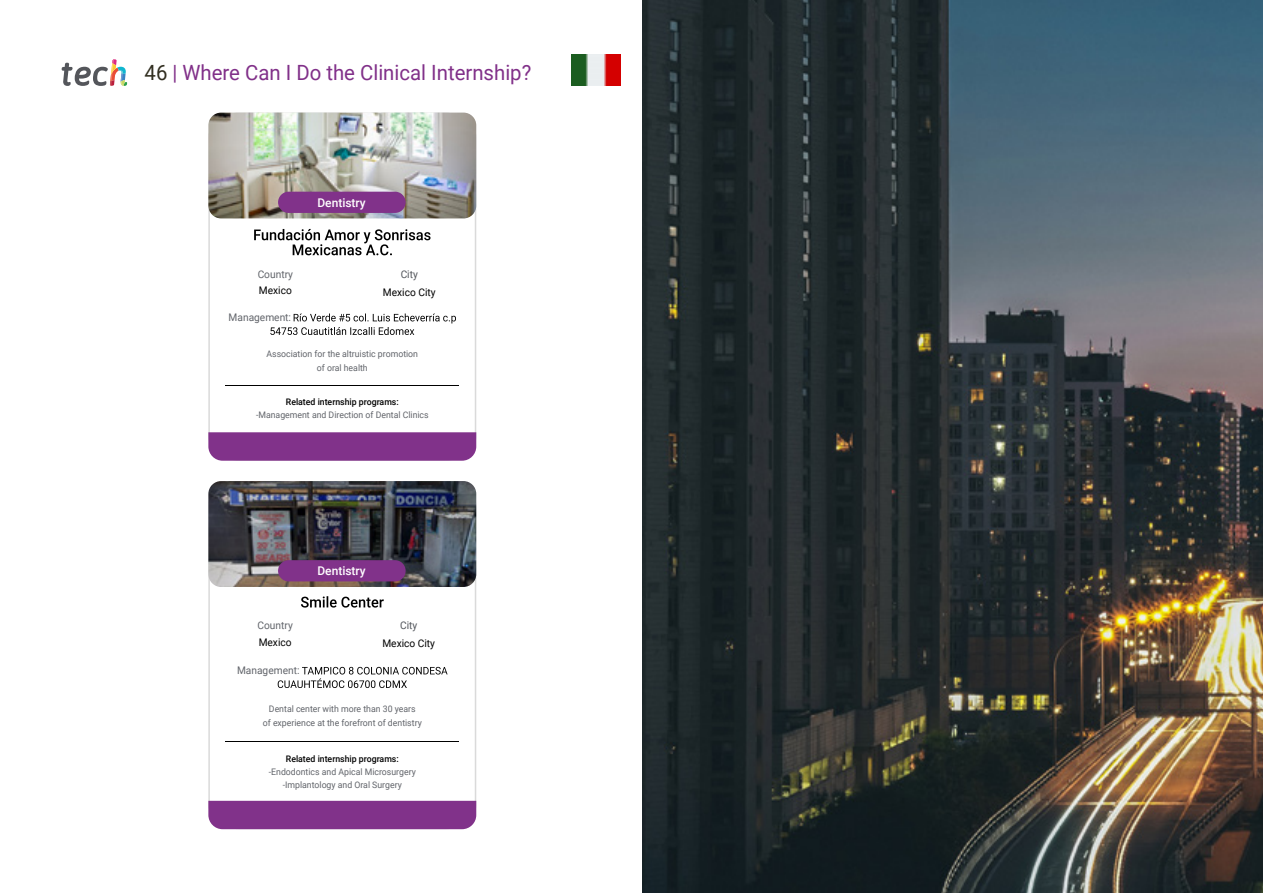
<style>
.page{position:relative;width:1263px;height:893px;background:#fff}
.page>*{position:absolute;margin:0;border:0;box-sizing:border-box;transform-origin:0 0}
.t1{font:21px "Roboto";color:#813089}
.t2{font:500 12px "Roboto";color:#fff}
.t3{font:10.5px "Roboto";color:#61646a}
.t4{font:10.5px "Roboto";color:#000}
.t5{font:10.5px "Roboto";color:#52555b}
.t6{font:9px/13.5px "Roboto";color:#61646a;text-align:center}
.t7{font:500 9px "Roboto";color:#000}
.s1{color:#312e20}
</style>
<div class="page">
<img style="left:642px;top:0;width:621px;height:893px">
<img style="left:571px;top:55px;width:50px;height:30px">
<svg style="left:62px;top:59px;width:65px;height:27px"></svg>
<svg style="left:208px;top:112px;width:269px;height:337px"></svg>
<img style="left:208px;top:113px;width:268px;height:105px">
<div style="left:278px;top:192px;width:128px;height:21px;background:#81328a;border-radius:11px"></div>
<svg style="left:208px;top:432px;width:268px;height:29px;background:#84388d"></svg>
<hr style="left:225px;top:386px;width:234px;height:1px;background:#000">
<svg style="left:254px;top:229px;width:176px;height:26px"></svg>
<svg style="left:270px;top:313px;width:186px;height:22px"></svg>
<svg style="left:208px;top:492px;width:269px;height:338px"></svg>
<img style="left:208px;top:481px;width:268px;height:106px">
<div style="left:278px;top:560px;width:128px;height:21px;background:#81328a;border-radius:11px"></div>
<div style="left:208px;top:801px;width:268px;height:28px;background:#81328a"></div>
<hr style="left:225px;top:741px;width:234px;height:1px;background:#000">
<svg style="left:301px;top:596px;width:83px;height:12px"></svg>
<svg style="left:278px;top:667px;width:170px;height:21px"></svg>
<h1 class="t1" style="left:145px;top:58px;width:388px"><span class="s1">46</span> | Where Can I Do the Clinical Internship?</h1>
<p class="t3" style="left:258px;top:267px;width:37px">Country</p>
<p class="t4" style="left:259px;top:283px;width:34px">Mexico</p>
<h2 class="t2" style="left:317px;top:194px;width:50px">Dentistry</h2>
<p class="t5" style="left:401px;top:267px;width:19px">City</p>
<p class="t4" style="left:383px;top:285px;width:54px">Mexico City</p>
<p class="t3" style="left:229px;top:310px;width:64px">Management:</p>
<p class="t6" style="left:267px;top:347px;width:153px">Association for the altruistic promotion of oral health</p>
<p class="t7" style="left:286px;top:395px;width:114px">Related internship programs:</p>
<p class="t6" style="left:256px;top:408px;width:174px">-Management and Direction of Dental Clinics</p>
<p class="t3" style="left:257px;top:618px;width:37px">Country</p>
<p class="t4" style="left:259px;top:634px;width:34px">Mexico</p>
<h2 class="t2" style="left:317px;top:563px;width:50px">Dentistry</h2>
<p class="t5" style="left:400px;top:618px;width:19px">City</p>
<p class="t4" style="left:382px;top:636px;width:54px">Mexico City</p>
<p class="t3" style="left:237px;top:663px;width:64px">Management:</p>
<p class="t6" style="left:263px;top:702px;width:160px">Dental center with more than 30 years<br>of experience at the forefront of dentistry</p>
<p class="t7" style="left:286px;top:752px;width:114px">Related internship programs:</p>
<p class="t6" style="left:269px;top:765px;width:149px">-Endodontics and Apical Microsurgery -Implantology and Oral Surgery</p>
</div>
